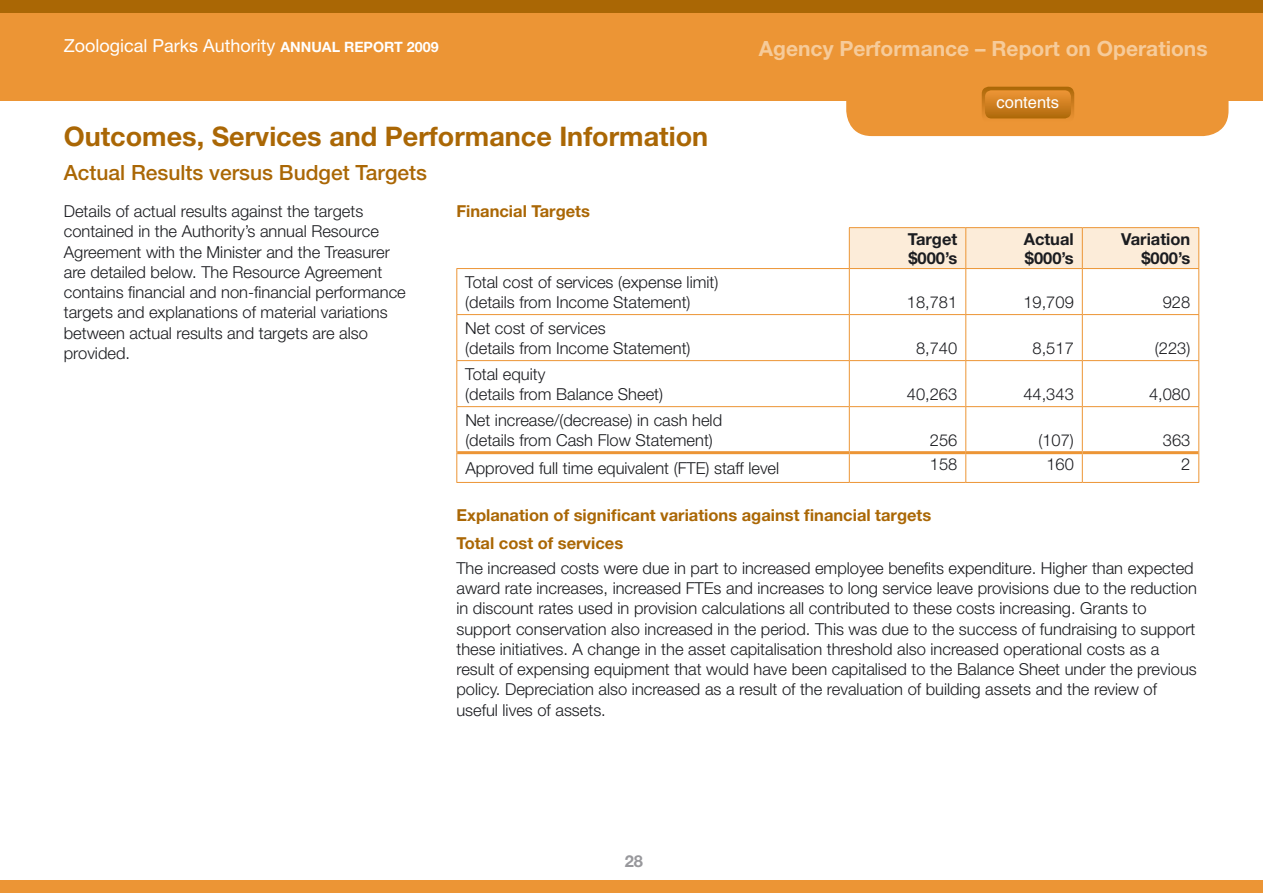
<style>
.page{position:relative;width:1263px;height:893px;background:#fff}
.page>*{position:absolute;margin:0;border:0;box-sizing:border-box;transform-origin:0 0}
.t1{font:700 27px "Helvetica Neue";color:#aa6705}
.t2{font:700 21px "Helvetica Neue";color:#f6cb9a}
.t3{font:500 21px "Helvetica Neue";color:#aa6705}
.t4{font:18px "Helvetica Neue";color:#fff}
.t5{font:300 16.5px/20.2px "Helvetica Neue";color:#1b1c20}
.t6{font:700 16.5px/28.3px "Helvetica Neue";color:#aa6705}
.t7{font:700 16.5px/19.5px "Helvetica Neue";color:#1b1c20}
.t8{font:16.5px "Helvetica";color:#fff}
.t9{font:700 16.5px "Helvetica Neue";color:#98989c}
.s1{font-weight:700;font-size:14.25px}
</style>
<div class="page">
<div style="left:0;top:0;width:1263px;height:101px;background:#ec9535"></div>
<div style="left:846px;top:51px;width:382px;height:85px;background:#ec9535;border-radius:26px"></div>
<svg style="left:982px;top:87px;width:92px;height:32px"></svg>
<div style="left:0;top:0;width:1263px;height:13px;background:#aa6705"></div>
<div style="left:0;top:880px;width:1263px;height:13px;background:#ec9535"></div>
<div style="left:850px;top:228px;width:348px;height:40px;background:#fcecd9"></div>
<hr style="left:965px;top:269px;width:1px;height:45px;background:#ec9535">
<hr style="left:1082px;top:269px;width:1px;height:45px;background:#ec9535">
<hr style="left:456px;top:314px;width:393px;height:1px;background:#ec9535">
<hr style="left:849px;top:314px;width:117px;height:1px;background:#ec9535">
<hr style="left:966px;top:314px;width:116px;height:1px;background:#ec9535">
<hr style="left:965px;top:315px;width:1px;height:45px;background:#ec9535">
<hr style="left:1082px;top:314px;width:117px;height:1px;background:#ec9535">
<hr style="left:1082px;top:315px;width:1px;height:45px;background:#ec9535">
<hr style="left:456px;top:360px;width:393px;height:1px;background:#ec9535">
<hr style="left:849px;top:360px;width:117px;height:1px;background:#ec9535">
<hr style="left:966px;top:360px;width:116px;height:1px;background:#ec9535">
<hr style="left:965px;top:361px;width:1px;height:45px;background:#ec9535">
<hr style="left:1082px;top:360px;width:117px;height:1px;background:#ec9535">
<hr style="left:1082px;top:361px;width:1px;height:45px;background:#ec9535">
<hr style="left:456px;top:406px;width:393px;height:1px;background:#ec9535">
<hr style="left:849px;top:406px;width:117px;height:1px;background:#ec9535">
<hr style="left:966px;top:406px;width:116px;height:1px;background:#ec9535">
<hr style="left:965px;top:407px;width:1px;height:44px;background:#ec9535">
<hr style="left:1082px;top:406px;width:117px;height:1px;background:#ec9535">
<hr style="left:1082px;top:407px;width:1px;height:44px;background:#ec9535">
<svg style="left:965px;top:454px;width:1px;height:28px"></svg>
<svg style="left:1082px;top:454px;width:1px;height:28px"></svg>
<hr style="left:456px;top:268px;width:393px;height:1px;background:#ec9535">
<hr style="left:456px;top:269px;width:1px;height:45px;background:#ec9535">
<hr style="left:456px;top:315px;width:1px;height:45px;background:#ec9535">
<hr style="left:456px;top:361px;width:1px;height:45px;background:#ec9535">
<hr style="left:456px;top:407px;width:1px;height:46px;background:#ec9535">
<svg style="left:456px;top:453px;width:1px;height:29px"></svg>
<hr style="left:456px;top:482px;width:393px;height:1px;background:#ec9535">
<hr style="left:849px;top:269px;width:1px;height:45px;background:#ec9535">
<hr style="left:1198px;top:269px;width:1px;height:45px;background:#ec9535">
<hr style="left:849px;top:315px;width:1px;height:45px;background:#ec9535">
<hr style="left:1198px;top:315px;width:1px;height:45px;background:#ec9535">
<hr style="left:849px;top:361px;width:1px;height:45px;background:#ec9535">
<hr style="left:1198px;top:361px;width:1px;height:45px;background:#ec9535">
<hr style="left:849px;top:407px;width:1px;height:44px;background:#ec9535">
<hr style="left:1198px;top:407px;width:1px;height:46px;background:#ec9535">
<svg style="left:849px;top:454px;width:1px;height:28px"></svg>
<svg style="left:1198px;top:453px;width:1px;height:29px"></svg>
<hr style="left:849px;top:482px;width:117px;height:1px;background:#ec9535">
<hr style="left:966px;top:482px;width:116px;height:1px;background:#ec9535">
<hr style="left:1082px;top:482px;width:117px;height:1px;background:#ec9535">
<hr style="left:457px;top:451px;width:392px;height:3px;background:#ec9535">
<hr style="left:849px;top:451px;width:117px;height:3px;background:#ec9535">
<hr style="left:966px;top:451px;width:116px;height:3px;background:#ec9535">
<hr style="left:1082px;top:451px;width:116px;height:3px;background:#ec9535">
<hr style="left:849px;top:227px;width:117px;height:1px;background:#ec9535">
<hr style="left:849px;top:228px;width:1px;height:40px;background:#ec9535">
<hr style="left:966px;top:227px;width:116px;height:1px;background:#ec9535">
<hr style="left:965px;top:228px;width:1px;height:40px;background:#ec9535">
<hr style="left:1082px;top:227px;width:117px;height:1px;background:#ec9535">
<hr style="left:1082px;top:228px;width:1px;height:40px;background:#ec9535">
<hr style="left:1198px;top:228px;width:1px;height:40px;background:#ec9535">
<hr style="left:849px;top:268px;width:117px;height:1px;background:#ec9535">
<hr style="left:966px;top:268px;width:116px;height:1px;background:#ec9535">
<hr style="left:1082px;top:268px;width:117px;height:1px;background:#ec9535">
<p class="t4" style="left:64px;top:35px;width:376px">Zoological Parks Authority <span class="s1">ANNUAL REPORT 2009</span></p>
<h1 class="t1" style="left:64px;top:120px;width:646px">Outcomes, Services and Performance Information</h1>
<p class="t3" style="left:64px;top:160px;width:365px">Actual Results versus Budget Targets</p>
<p class="t5" style="left:64px;top:201px;width:343px">Details of actual results against the targets contained in the Authority’s annual Resource Agreement with the Minister and the Treasurer are detailed below. The Resource Agreement contains financial and non-financial performance targets and explanations of material variations between actual results and targets are also provided.</p>
<p class="t6" style="left:456px;top:197px;width:135px">Financial Targets</p>
<p class="t5" style="left:465px;top:272px;width:255px">Total cost of services (expense limit) (details from Income Statement)</p>
<p class="t5" style="left:465px;top:318px;width:227px">Net cost of services<br>(details from Income Statement)</p>
<p class="t5" style="left:465px;top:364px;width:199px">Total equity<br>(details from Balance Sheet)</p>
<p class="t5" style="left:465px;top:410px;width:258px">Net increase/(decrease) in cash held (details from Cash Flow Statement)</p>
<p class="t2" style="left:759px;top:36px;width:450px">Agency Performance – Report on Operations</p>
<p class="t8" style="left:997px;top:93px;width:64px">contents</p>
<p class="t7" style="left:908px;top:229px;width:51px">Target $000’s</p>
<p class="t7" style="left:1024px;top:229px;width:52px">Actual $000’s</p>
<p class="t7" style="left:1121px;top:229px;width:71px;text-align:right">Variation $000’s</p>
<p class="t5" style="left:907px;top:292px;width:52px">18,781</p>
<p class="t5" style="left:1023px;top:292px;width:52px">19,709</p>
<p class="t5" style="left:1163px;top:292px;width:29px">928</p>
<p class="t5" style="left:916px;top:338px;width:43px">8,740</p>
<p class="t5" style="left:1032px;top:338px;width:43px">8,517</p>
<p class="t5" style="left:1155px;top:338px;width:37px">(223)</p>
<p class="t5" style="left:907px;top:384px;width:52px">40,263</p>
<p class="t5" style="left:1023px;top:384px;width:52px">44,343</p>
<p class="t5" style="left:1149px;top:384px;width:43px">4,080</p>
<p class="t5" style="left:930px;top:430px;width:29px">256</p>
<p class="t5" style="left:1038px;top:430px;width:37px">(107)</p>
<p class="t5" style="left:1163px;top:430px;width:29px">363</p>
<p class="t5" style="left:465px;top:458px;width:315px">Approved full time equivalent (FTE) staff level</p>
<p class="t5" style="left:930px;top:454px;width:29px">158</p>
<p class="t5" style="left:1046px;top:454px;width:29px">160</p>
<p class="t5" style="left:1181px;top:454px;width:11px">2</p>
<p class="t6" style="left:456px;top:501px;width:476px">Explanation of significant variations against financial targets<br>Total cost of services</p>
<p class="t5" style="left:456px;top:557px;width:742px">The increased costs were due in part to increased employee benefits expenditure. Higher than expected award rate increases, increased FTEs and increases to long service leave provisions due to the reduction in discount rates used in provision calculations all contributed to these costs increasing. Grants to support conservation also increased in the period. This was due to the success of fundraising to support these initiatives. A change in the asset capitalisation threshold also increased operational costs as a result of expensing equipment that would have been capitalised to the Balance Sheet under the previous policy. Depreciation also increased as a result of the revaluation of building assets and the review of useful lives of assets.</p>
<p class="t9" style="left:625px;top:851px;width:20px">28</p>
</div>
